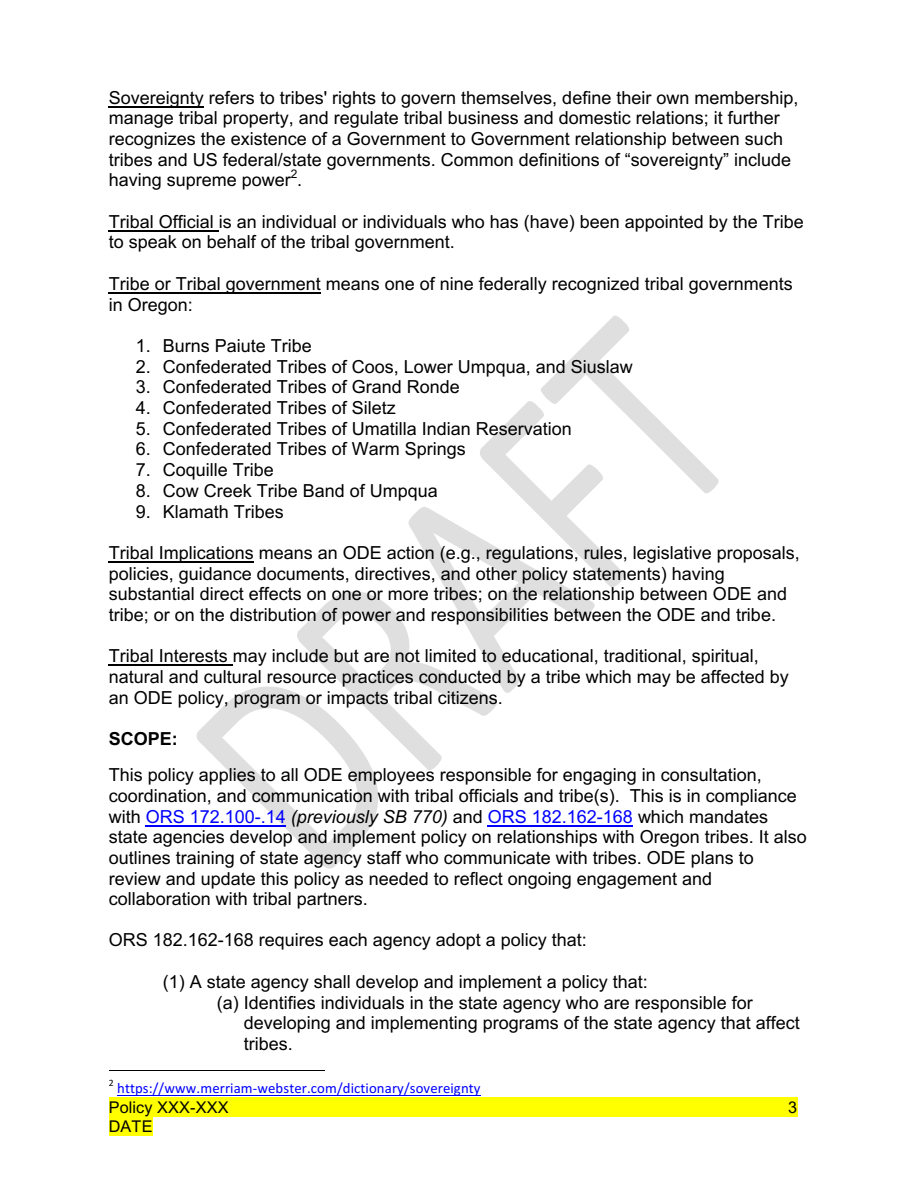
<style>
.page{position:relative;width:918px;height:1188px;background:#fff}
.page>*{position:absolute;margin:0;border:0;box-sizing:border-box;transform-origin:0 0}
.t1{font:18px/20.7px "Arial";color:#000}
.t2{font:16.2px "Arial";letter-spacing:.01em;color:#000}
.t3{font:14.7px "Calibri";letter-spacing:.01em;color:#00f}
.t4{font:11.85px "Arial";color:#000}
.t5{font:9.75px "Calibri";color:#000}
.s1{font-weight:700}
.s2{color:#00f}
.s3{font-style:italic}
</style>
<div class="page">
<svg style="left:197px;top:315px;width:522px;height:554px"></svg>
<div style="left:109px;top:1098px;width:688px;height:19px;background:#ff0"></div>
<div style="left:109px;top:1117px;width:44px;height:19px;background:#ff0"></div>
<hr style="left:109px;top:106px;width:95px;height:1px;background:#000">
<hr style="left:109px;top:230px;width:110px;height:1px;background:#000">
<hr style="left:109px;top:292px;width:212px;height:1px;background:#000">
<hr style="left:109px;top:562px;width:145px;height:1px;background:#000">
<hr style="left:109px;top:665px;width:124px;height:1px;background:#000">
<hr style="left:146px;top:825px;width:140px;height:1px;background:#00f">
<hr style="left:488px;top:825px;width:145px;height:1px;background:#00f">
<hr style="left:109px;top:1071px;width:216px;height:1px;background:#000">
<hr style="left:117px;top:1095px;width:364px;height:1px;background:#00f">
<p class="t1" style="left:109px;top:87px;width:691px">Sovereignty refers to tribes' rights to govern themselves, define their own membership, manage tribal property, and regulate tribal business and domestic relations; it further recognizes the existence of a Government to Government relationship between such tribes and US federal/state governments. Common definitions of “sovereignty” include having supreme power .</p>
<p class="t4" style="left:291px;top:167px;width:8px">2</p>
<p class="t1" style="left:109px;top:211px;width:697px">Tribal Official is an individual or individuals who has (have) been appointed by the Tribe to speak on behalf of the tribal government.</p>
<p class="t1" style="left:109px;top:273px;width:686px">Tribe or Tribal government means one of nine federally recognized tribal governments in Oregon:</p>
<p class="t1" style="left:136px;top:335px;width:178px">1. Burns Paiute Tribe</p>
<p class="t1" style="left:136px;top:356px;width:499px">2. Confederated Tribes of Coos, Lower Umpqua, and Siuslaw</p>
<p class="t1" style="left:136px;top:377px;width:326px">3. Confederated Tribes of Grand Ronde</p>
<p class="t1" style="left:136px;top:397px;width:262px">4. Confederated Tribes of Siletz</p>
<p class="t1" style="left:136px;top:418px;width:438px">5. Confederated Tribes of Umatilla Indian Reservation</p>
<p class="t1" style="left:136px;top:439px;width:332px">6. Confederated Tribes of Warm Springs</p>
<p class="t1" style="left:136px;top:460px;width:140px">7. Coquille Tribe</p>
<p class="t1" style="left:136px;top:480px;width:304px">8. Cow Creek Tribe Band of Umpqua</p>
<p class="t1" style="left:136px;top:501px;width:150px">9. Klamath Tribes</p>
<p class="t1" style="left:109px;top:542px;width:693px">Tribal Implications means an ODE action (e.g., regulations, rules, legislative proposals, policies, guidance documents, directives, and other policy statements) having substantial direct effects on one or more tribes; on the relationship between ODE and tribe; or on the distribution of power and responsibilities between the ODE and tribe.</p>
<p class="t1" style="left:109px;top:646px;width:682px">Tribal Interests may include but are not limited to educational, traditional, spiritual, natural and cultural resource practices conducted by a tribe which may be affected by an ODE policy, program or impacts tribal citizens.</p>
<p class="t1" style="left:109px;top:721px;width:655px;line-height:36px"><span class="s1">SCOPE:<br></span>This policy applies to all ODE employees responsible for engaging in consultation,</p>
<p class="t1" style="left:109px;top:785px;width:700px">coordination, and communication with tribal officials and tribe(s). This is in compliance with <span class="s2">ORS 172.100-.14</span> <span class="s3">(previously SB 770)</span> and <span class="s2">ORS 182.162-168</span> which mandates state agencies develop and implement policy on relationships with Oregon tribes. It also outlines training of state agency staff who communicate with tribes. ODE plans to review and update this policy as needed to reflect ongoing engagement and collaboration with tribal partners.</p>
<p class="t1" style="left:109px;top:930px;width:480px">ORS 182.162-168 requires each agency adopt a policy that:</p>
<p class="t1" style="left:163px;top:971px;width:487px">(1) A state agency shall develop and implement a policy that:</p>
<p class="t1" style="left:217px;top:992px;width:538px">(a) Identifies individuals in the state agency who are responsible for</p>
<p class="t1" style="left:244px;top:1013px;width:558px">developing and implementing programs of the state agency that affect</p>
<p class="t1" style="left:244px;top:1034px;width:51px">tribes.</p>
<p class="t5" style="left:109px;top:1076px;width:6px">2</p>
<p class="t3" style="left:117px;top:1079px;width:365px">https://www.merriam-webster.com/dictionary/sovereignty</p>
<p class="t2" style="left:109px;top:1098px;width:121px">Policy XXX-XXX</p>
<p class="t2" style="left:788px;top:1098px;width:11px">3</p>
<p class="t2" style="left:109px;top:1117px;width:45px">DATE</p>
</div>
